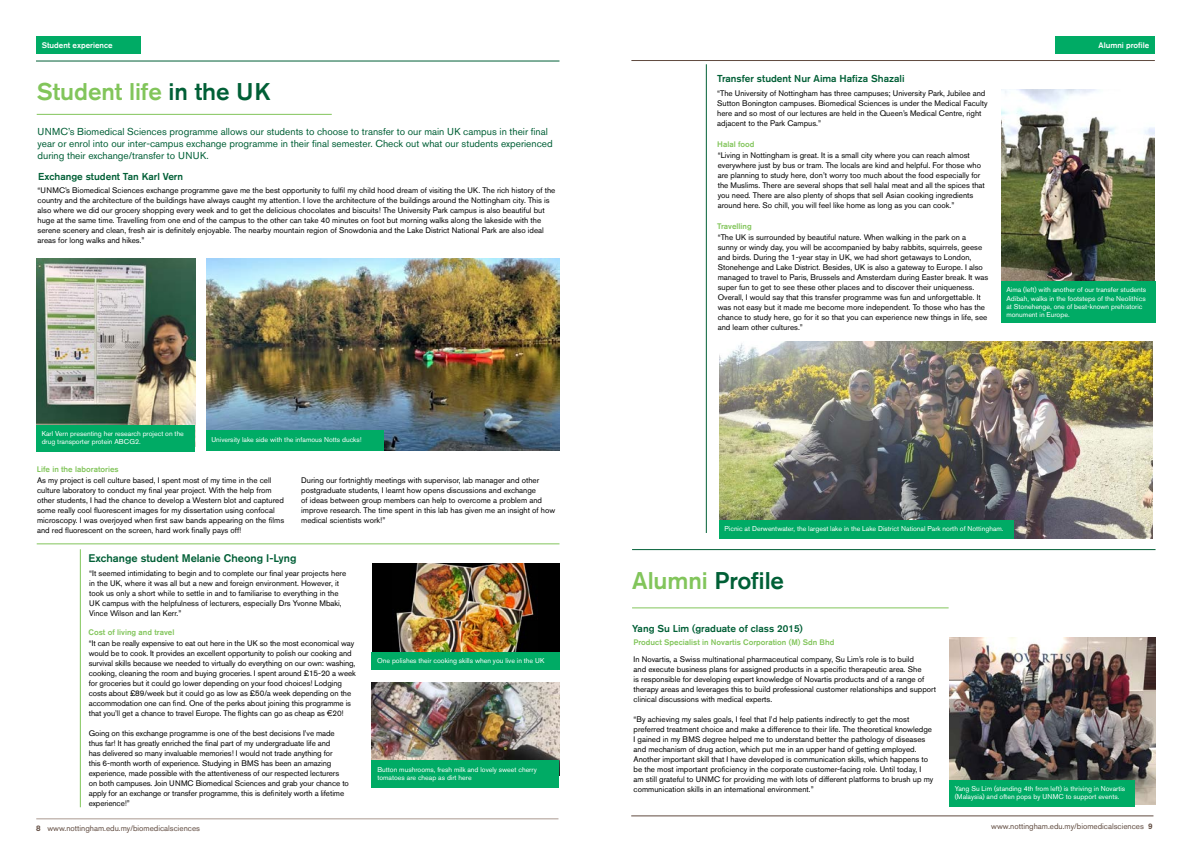
<style>
.page{position:relative;width:1191px;height:842px;background:#fff}
.page>*{position:absolute;margin:0;border:0;box-sizing:border-box;transform-origin:0 0}
.t1{font:500 24px "Akzidenz Grotesk BE";letter-spacing:-.005em;color:#82c55b}
.t2{font:500 24px "Akzidenz Grotesk BE";letter-spacing:-.005em;color:#005f36}
.t3{font:500 11px "Akzidenz Grotesk BE";color:#005f36}
.t4{font:10px/12px "Akzidenz Grotesk BE";color:#005f36}
.t5{font:500 10px "Akzidenz Grotesk BE";color:#005f36}
.t6{font:8px/10px "Akzidenz Grotesk BE";color:#000}
.t7{font:500 8px "Akzidenz Grotesk BE";color:#82c55b}
.t8{font:8px "Akzidenz Grotesk BE";color:#604b40}
.t9{font:500 8px "Akzidenz Grotesk BE";color:#fff}
.t10{font:7px/8.4px "Akzidenz Grotesk BE";color:#fff}
.s1{color:#005f36}
.s2{color:#82c55b}
.s3{font-weight:500}
</style>
<div class="page">
<hr style="left:36px;top:818px;width:522px;height:1px;background:#ab9a91">
<hr style="left:631px;top:816px;width:522px;height:1px;background:#604b40">
<div style="left:36px;top:36px;width:105px;height:18px;background:#00ab65"></div>
<div style="left:1055px;top:36px;width:99px;height:18px;background:#00ab65"></div>
<hr style="left:631px;top:60px;width:523px;height:1px;background:#604b40">
<hr style="left:36px;top:61px;width:523px;height:1px;background:#005f36">
<hr style="left:37px;top:114px;width:295px;height:1px;background:#82c55b">
<hr style="left:37px;top:544px;width:522px;height:1px;background:#82c55b">
<hr style="left:80px;top:549px;width:1px;height:258px;background:#82c55b">
<img style="left:36px;top:258px;width:159px;height:167px">
<div style="left:372px;top:563px;width:187px;height:101px;background:#000"></div>
<img style="left:396px;top:563px;width:138px;height:89px">
<img style="left:372px;top:683px;width:187px;height:78px">
<img style="left:206px;top:258px;width:353px;height:192px">
<img style="left:719px;top:342px;width:433px;height:197px">
<div style="left:36px;top:425px;width:159px;height:26px;background:#00ab65"></div>
<img style="left:1001px;top:89px;width:153px;height:192px">
<div style="left:1000px;top:281px;width:155px;height:42px;background:#00ab65"></div>
<div style="left:371px;top:652px;width:188px;height:17px;background:#00ab65"></div>
<div style="left:372px;top:761px;width:187px;height:27px;background:#00ab65"></div>
<div style="left:206px;top:431px;width:177px;height:20px;background:#00ab65"></div>
<div style="left:719px;top:520px;width:294px;height:19px;background:#00ab65"></div>
<hr style="left:706px;top:64px;width:1px;height:469px;background:#005f36">
<hr style="left:632px;top:549px;width:523px;height:1px;background:#005f36">
<hr style="left:632px;top:608px;width:316px;height:1px;background:#82c55b">
<img style="left:949px;top:637px;width:206px;height:167px">
<div style="left:949px;top:780px;width:185px;height:27px;background:#00ab65"></div>
<p class="t9" style="left:42px;top:40px;width:73px">Student experience</p>
<p class="t9" style="left:1098px;top:40px;width:52px">Alumni profile</p>
<h1 class="t1" style="left:37px;top:77px;width:235px">Student life <span class="s1">in the UK</span></h1>
<p class="t5" style="left:717px;top:72px;width:189px">Transfer student Nur Aima Hafiza Shazali</p>
<p class="t6" style="left:717px;top:88px;width:272px">“The University of Nottingham has three campuses; University Park, Jubilee and Sutton Bonington campuses. Biomedical Sciences is under the Medical Faculty here and so most of our lectures are held in the Queen’s Medical Centre, right adjacent to the Park Campus.”</p>
<p class="t4" style="left:38px;top:125px;width:517px">UNMC’s Biomedical Sciences programme allows our students to choose to transfer to our main UK campus in their final year or enrol into our inter-campus exchange programme in their final semester. Check out what our students experienced during their exchange/transfer to UNUK.</p>
<p class="t6" style="left:38px;top:185px;width:519px">“UNMC’s Biomedical Sciences exchange programme gave me the best opportunity to fulfil my child hood dream of visiting the UK. The rich history of the country and the architecture of the buildings have always caught my attention. I love the architecture of the buildings around the Nottingham city. This is also where we did our grocery shopping every week and to get the delicious chocolates and biscuits! The University Park campus is also beautiful but huge at the same time. Travelling from one end of the campus to the other can take 40 minutes on foot but morning walks along the lakeside with the serene scenery and clean, fresh air is definitely enjoyable. The nearby mountain region of Snowdonia and the Lake District National Park are also ideal areas for long walks and hikes.”</p>
<p class="t7" style="left:717px;top:139px;width:39px">Halal food</p>
<p class="t6" style="left:718px;top:150px;width:269px">“Living in Nottingham is great. It is a small city where you can reach almost everywhere just by bus or tram. The locals are kind and helpful. For those who are planning to study here, don’t worry too much about the food especially for the Muslims. There are several shops that sell halal meat and all the spices that you need. There are also plenty of shops that sell Asian cooking ingredients around here. So chill, you will feel like home as long as you can cook.”</p>
<p class="t6" style="left:718px;top:232px;width:272px">“The UK is surrounded by beautiful nature. When walking in the park on a<br>sunny or windy day, you will be accompanied by baby rabbits, squirrels, geese and birds. During the 1-year stay in UK, we had short getaways to London, Stonehenge and Lake District. Besides, UK is also a gateway to Europe. I also managed to travel to Paris, Brussels and Amsterdam during Easter break. It was super fun to get to see these other places and to discover their uniqueness.<br>Overall, I would say that this transfer programme was fun and unforgettable. It was not easy but it made me become more independent. To those who has the chance to study here, go for it so that you can experience new things in life, see and learn other cultures.”</p>
<p class="t5" style="left:38px;top:171px;width:146px">Exchange student Tan Karl Vern</p>
<p class="t7" style="left:717px;top:221px;width:36px">Travelling</p>
<p class="t10" style="left:1006px;top:286px;width:141px">Aima (left) with another of our transfer students Adibah, walks in the footsteps of the Neolithics at Stonehenge, one of best-known prehistoric monument in Europe.</p>
<p class="t10" style="left:42px;top:429px;width:144px">Karl Vern presenting her research project on the drug transporter protein ABCG2.</p>
<p class="t7" style="left:37px;top:465px;width:83px">Life in the laboratories</p>
<p class="t10" style="left:211px;top:435px;width:152px">University lake side with the infamous Notts ducks!</p>
<p class="t6" style="left:37px;top:475px;width:249px">As my project is cell culture based, I spent most of my time in the cell culture laboratory to conduct my final year project. With the help from other students, I had the chance to develop a Western blot and captured some really cool fluorescent images for my dissertation using confocal microscopy. I was overjoyed when first saw bands appearing on the films and red fluorescent on the screen, hard work finally pays off!</p>
<p class="t6" style="left:301px;top:475px;width:255px">During our fortnightly meetings with supervisor, lab manager and other postgraduate students, I learnt how opens discussions and exchange<br>of ideas between group members can help to overcome a problem and improve research. The time spent in this lab has given me an insight of how medical scientists work!”</p>
<h2 class="t3" style="left:89px;top:551px;width:209px">Exchange student Melanie Cheong I-Lyng</h2>
<p class="t6" style="left:89px;top:568px;width:258px">“It seemed intimidating to begin and to complete our final year projects here in the UK, where it was all but a new and foreign environment. However, it took us only a short while to settle in and to familiarise to everything in the UK campus with the helpfulness of lecturers, especially Drs Yvonne Mbaki, Vince Wilson and Ian Kerr.”</p>
<p class="t7" style="left:89px;top:627px;width:87px">Cost of living and travel</p>
<p class="t6" style="left:89px;top:638px;width:269px">“It can be really expensive to eat out here in the UK so the most economical way would be to cook. It provides an excellent opportunity to polish our cooking and survival skills because we needed to virtually do everything on our own: washing, cooking, cleaning the room and buying groceries. I spent around £15-20 a week for groceries but it could go lower depending on your food choices! Lodging costs about £89/week but it could go as low as £50/a week depending on the accommodation one can find. One of the perks about joining this programme is that you’ll get a chance to travel Europe. The flights can go as cheap as €20!</p>
<p class="t6" style="left:89px;top:728px;width:262px">Going on this exchange programme is one of the best decisions I’ve made thus far! It has greatly enriched the final part of my undergraduate life and<br>has delivered so many invaluable memories! I would not trade anything for<br>this 6-month worth of experience. Studying in BMS has been an amazing experience, made possible with the attentiveness of our respected lecturers on both campuses. Join UNMC Biomedical Sciences and grab your chance to apply for an exchange or transfer programme, this is definitely worth a lifetime experience!”</p>
<p class="t10" style="left:377px;top:656px;width:169px">One polishes their cooking skills when you live in the UK</p>
<p class="t10" style="left:377px;top:765px;width:161px">Button mushrooms, fresh milk and lovely sweet cherry tomatoes are cheap as dirt here</p>
<p class="t10" style="left:724px;top:524px;width:280px">Picnic at Derwentwater, the largest lake in the Lake District National Park north of Nottingham.</p>
<h1 class="t2" style="left:632px;top:566px;width:153px"><span class="s2">Alumni</span> Profile</h1>
<p class="t5" style="left:632px;top:622px;width:172px">Yang Su Lim (graduate of class 2015)</p>
<p class="t6" style="left:633px;top:654px;width:304px">In Novartis, a Swiss multinational pharmaceutical company, Su Lim’s role is to build<br>and execute business plans for assigned products in a specific therapeutic area. She<br>is responsible for developing expert knowledge of Novartis products and of a range of therapy areas and leverages this to build professional customer relationships and support clinical discussions with medical experts.</p>
<p class="t6" style="left:633px;top:714px;width:301px">“By achieving my sales goals, I feel that I’d help patients indirectly to get the most preferred treatment choice and make a difference to their life. The theoretical knowledge I gained in my BMS degree helped me to understand better the pathology of diseases and mechanism of drug action, which put me in an upper hand of getting employed.<br>Another important skill that I have developed is communication skills, which happens to be the most important proficiency in the corporate customer-facing role. Until today, I am still grateful to UNMC for providing me with lots of different platforms to brush up my communication skills in an international environment.”</p>
<p class="t7" style="left:633px;top:637px;width:202px">Product Specialist in Novartis Corporation (M) Sdn Bhd</p>
<p class="t10" style="left:954px;top:784px;width:172px">Yang Su Lim (standing 4th from left) is thriving in Novartis (Malaysia) and often pops by UNMC to support events.</p>
<p class="t8" style="left:36px;top:823px;width:166px"><span class="s3">8</span> www.nottingham.edu.my/biomedicalsciences</p>
<p class="t8" style="left:991px;top:821px;width:163px">www.nottingham.edu.my/biomedicalsciences <span class="s3">9</span></p>
</div>
